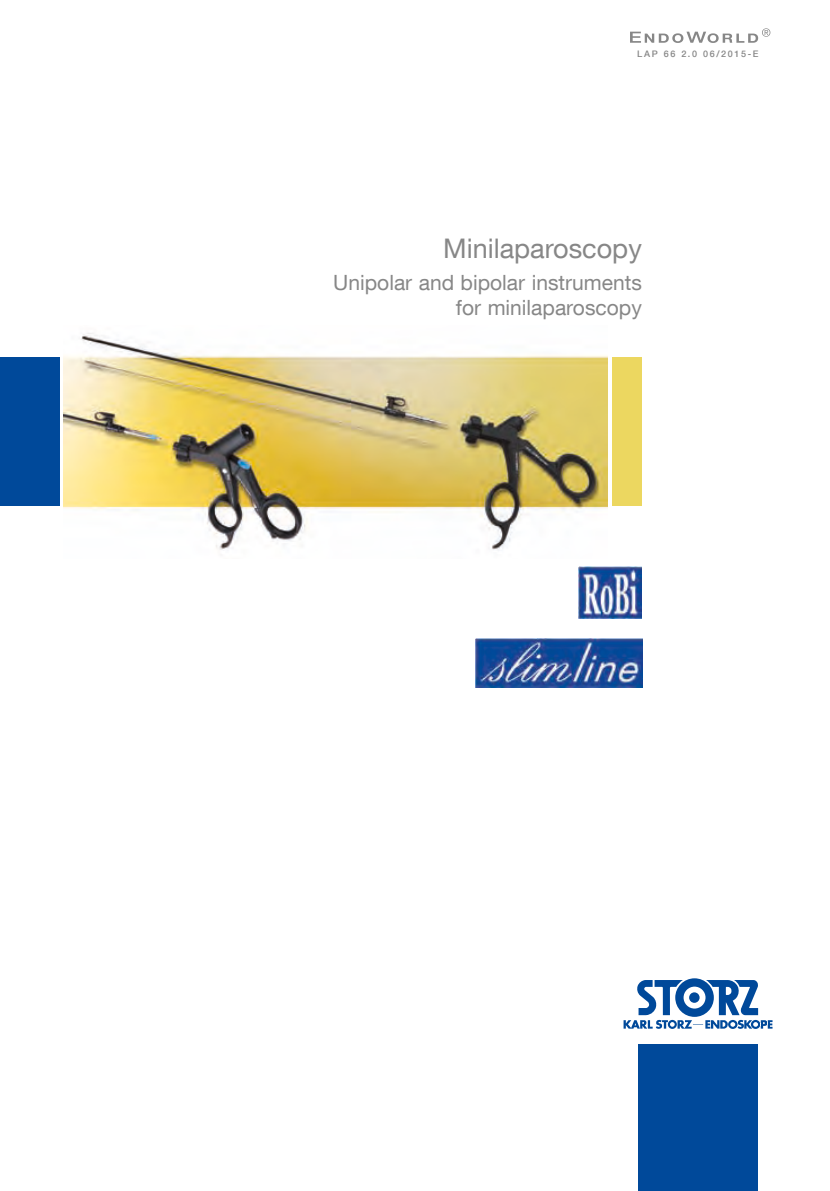
<style>
.page{position:relative;width:830px;height:1191px;background:#fff}
.page>*{position:absolute;margin:0;border:0;box-sizing:border-box;transform-origin:0 0}
.t1{font:27px "KS Helvetica Neue";color:#878787}
.t2{font:21px/25.2px "KS Helvetica Neue";color:#878787;text-align:right}
.t3{font:500 9px "KS Helvetica Neue";letter-spacing:.18em;color:#878787}
</style>
<div class="page">
<div style="left:0;top:357px;width:60px;height:149px;background:#00499a"></div>
<img style="left:64px;top:333px;width:543px;height:218px">
<div style="left:611px;top:357px;width:30px;height:149px;background:#ecd760"></div>
<svg style="left:630px;top:28px;width:140px;height:15px"></svg>
<img style="left:475px;top:638px;width:167px;height:50px">
<img style="left:578px;top:567px;width:63px;height:51px">
<svg style="left:623px;top:978px;width:149px;height:51px"></svg>
<div style="left:638px;top:1044px;width:119px;height:147px;background:#00499a"></div>
<p class="t3" style="left:637px;top:49px;width:123px">LAP 66 2.0 06/2015-E</p>
<p class="t1" style="left:443px;top:232px;width:200px">Minilaparoscopy</p>
<p class="t2" style="left:333px;top:269px;width:310px">Unipolar and bipolar instruments for minilaparoscopy</p>
</div>
